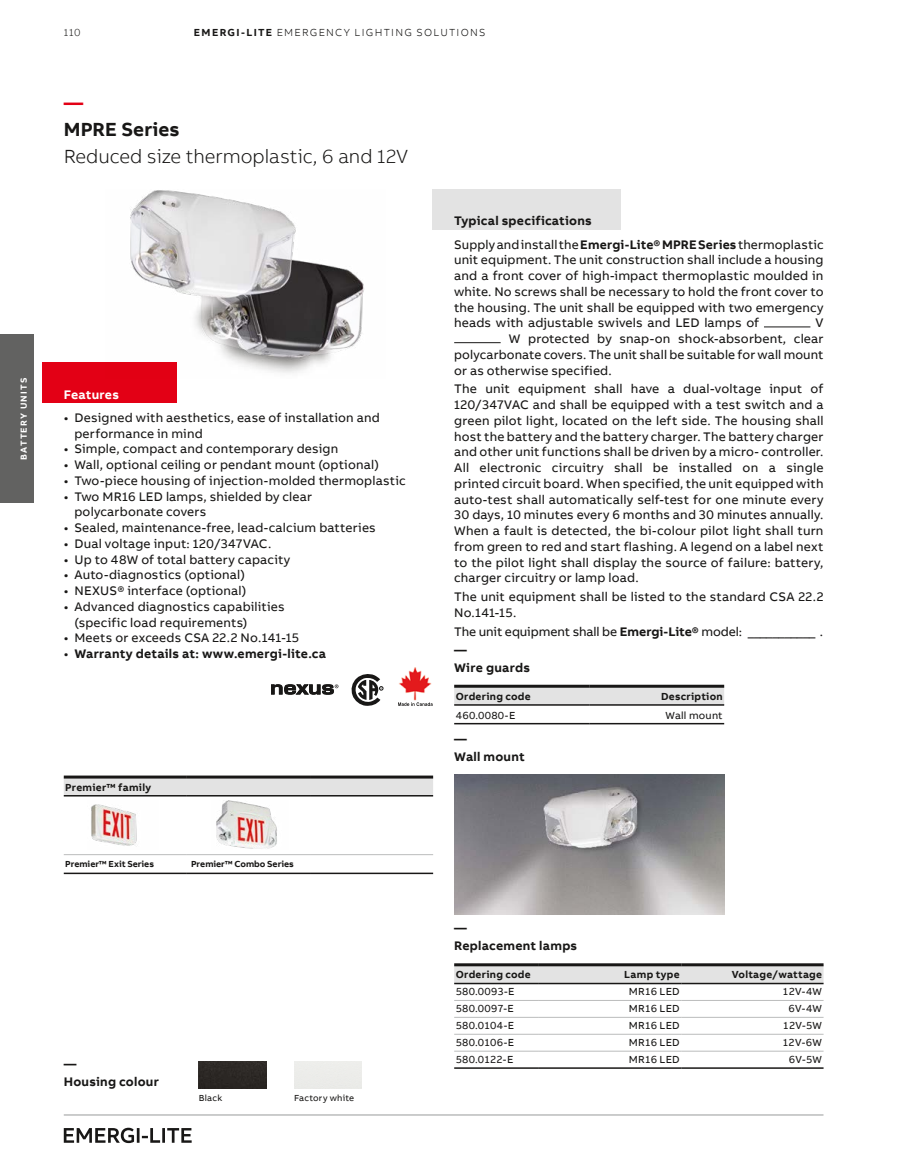
<style>
.page{position:relative;width:918px;height:1175px;background:#fff}
.page>*{position:absolute;margin:0;border:0;box-sizing:border-box;transform-origin:0 0}
.t1{font:300 19.5px "AB Bvoice";letter-spacing:-.005em;color:#181716}
.t2{font:700 19.5px "AB Bvoice";letter-spacing:.005em;color:#181716}
.t3{font:700 19.5px "AB Bvoice";color:#e30015}
.t4{font:12.75px/15.8px "AB Bvoice";letter-spacing:.015em;color:#181716}
.t5{font:700 12.75px/18px "AB Bvoice";letter-spacing:.02em;color:#181716}
.t6{font:12.75px "AB Bvoice";letter-spacing:-.005em;color:#181716}
.t7{font:700 12.75px "AB Bvoice";letter-spacing:.015em;color:#fff}
.t8{font:10.5px "AB Bvoice";letter-spacing:.02em;color:#181716}
.t9{font:700 10.5px "AB Bvoice";letter-spacing:.025em;color:#181716}
.t10{font:300 10.5px "AB Bvoice";letter-spacing:.12em;color:#181716}
.t11{font:700 9px "AB Bvoice";color:#181716}
.t12{font:9px "AB Bvoice";letter-spacing:.025em;color:#181716}
.t13{font:700 9px "AB Bvoice";letter-spacing:.13em;color:#fff}
.s1{font-weight:700}
.s2{font-weight:400}
</style>
<div class="page">
<hr style="left:64px;top:1114px;width:760px;height:1px;background:#bbbcbc">
<div style="left:432px;top:189px;width:189px;height:41px;background:#e3e3e3"></div>
<div style="left:42px;top:362px;width:135px;height:41px;background:#e30015"></div>
<hr style="left:764px;top:326px;width:46px;height:1px;background:#181716">
<hr style="left:454px;top:342px;width:47px;height:1px;background:#181716">
<img style="left:399px;top:667px;width:33px;height:34px">
<svg style="left:398px;top:702px;width:35px;height:4px"></svg>
<svg style="left:271px;top:684px;width:67px;height:10px"></svg>
<svg style="left:351px;top:674px;width:32px;height:32px"></svg>
<div style="left:64px;top:778px;width:369px;height:17px;background:#e3e3e3"></div>
<hr style="left:64px;top:775px;width:123px;height:3px;background:#181716">
<hr style="left:187px;top:775px;width:123px;height:3px;background:#181716">
<hr style="left:310px;top:775px;width:123px;height:3px;background:#181716">
<hr style="left:64px;top:795px;width:123px;height:1px;background:#181716">
<hr style="left:187px;top:795px;width:123px;height:1px;background:#181716">
<hr style="left:310px;top:795px;width:123px;height:1px;background:#181716">
<hr style="left:64px;top:872px;width:123px;height:2px;background:#181716">
<hr style="left:187px;top:872px;width:123px;height:2px;background:#181716">
<hr style="left:310px;top:872px;width:123px;height:2px;background:#181716">
<hr style="left:64px;top:854px;width:123px;height:1px;background:#bbbcbc">
<hr style="left:187px;top:854px;width:123px;height:1px;background:#bbbcbc">
<hr style="left:310px;top:854px;width:123px;height:1px;background:#bbbcbc">
<img style="left:91px;top:804px;width:46px;height:42px">
<img style="left:216px;top:800px;width:61px;height:49px">
<div style="left:199px;top:1061px;width:67px;height:27px;background:#2c2825"></div>
<div style="left:454px;top:687px;width:270px;height:17px;background:#e3e3e3"></div>
<hr style="left:454px;top:684px;width:135px;height:3px;background:#181716">
<hr style="left:589px;top:684px;width:135px;height:3px;background:#181716">
<hr style="left:454px;top:723px;width:135px;height:1px;background:#181716">
<hr style="left:589px;top:723px;width:135px;height:1px;background:#181716">
<hr style="left:454px;top:704px;width:135px;height:1px;background:#181716">
<hr style="left:589px;top:704px;width:135px;height:1px;background:#181716">
<img style="left:454px;top:774px;width:270px;height:140px">
<div style="left:454px;top:966px;width:370px;height:16px;background:#e3e3e3"></div>
<hr style="left:454px;top:963px;width:85px;height:3px;background:#181716">
<hr style="left:539px;top:963px;width:142px;height:3px;background:#181716">
<hr style="left:681px;top:963px;width:143px;height:3px;background:#181716">
<hr style="left:454px;top:1067px;width:85px;height:1px;background:#181716">
<hr style="left:539px;top:1067px;width:142px;height:1px;background:#181716">
<hr style="left:681px;top:1067px;width:143px;height:1px;background:#181716">
<hr style="left:454px;top:1000px;width:85px;height:1px;background:#bbbcbc">
<hr style="left:539px;top:1000px;width:142px;height:1px;background:#bbbcbc">
<hr style="left:681px;top:1000px;width:143px;height:1px;background:#bbbcbc">
<hr style="left:454px;top:1017px;width:85px;height:1px;background:#bbbcbc">
<hr style="left:539px;top:1017px;width:142px;height:1px;background:#bbbcbc">
<hr style="left:681px;top:1017px;width:143px;height:1px;background:#bbbcbc">
<hr style="left:454px;top:1033px;width:85px;height:1px;background:#bbbcbc">
<hr style="left:539px;top:1033px;width:142px;height:1px;background:#bbbcbc">
<hr style="left:681px;top:1033px;width:143px;height:1px;background:#bbbcbc">
<hr style="left:454px;top:1050px;width:85px;height:1px;background:#bbbcbc">
<hr style="left:539px;top:1050px;width:142px;height:1px;background:#bbbcbc">
<hr style="left:681px;top:1050px;width:143px;height:1px;background:#bbbcbc">
<hr style="left:454px;top:982px;width:85px;height:2px;background:#181716">
<hr style="left:539px;top:982px;width:142px;height:2px;background:#181716">
<hr style="left:681px;top:982px;width:143px;height:2px;background:#181716">
<svg style="left:64px;top:1127px;width:128px;height:16px"></svg>
<img style="left:130px;top:190px;width:234px;height:183px">
<div style="left:0;top:335px;width:34px;height:168px;background:#626261"></div>
<p class="t13" style="left:18px;top:459px;width:83px;rotate:-90deg">BATTERY UNITS</p>
<p class="t10" style="left:64px;top:26px;width:18px">110</p>
<p class="t10" style="left:194px;top:26px;width:293px"><span class="s1">EMERGI-LITE</span> EMERGENCY LIGHTING SOLUTIONS</p>
<h1 class="t3" style="left:64px;top:90px;width:21px">—</h1>
<h1 class="t2" style="left:64px;top:117px;width:118px">MPRE Series</h1>
<h1 class="t1" style="left:64px;top:145px;width:346px">Reduced size thermoplastic, 6 and 12V</h1>
<p class="t7" style="left:64px;top:386px;width:57px">Features</p>
<p class="t4" style="left:74px;top:410px;width:307px;text-indent:-11px">• Designed with aesthetics, ease of installation and performance in mind</p>
<p class="t4" style="left:64px;top:441px;width:276px">• Simple, compact and contemporary design</p>
<p class="t4" style="left:64px;top:457px;width:317px">• Wall, optional ceiling or pendant mount (optional)</p>
<p class="t4" style="left:64px;top:473px;width:344px">• Two-piece housing of injection-molded thermoplastic</p>
<p class="t4" style="left:74px;top:488px;width:239px;text-indent:-11px">• Two MR16 LED lamps, shielded by clear polycarbonate covers</p>
<p class="t4" style="left:64px;top:520px;width:314px">• Sealed, maintenance-free, lead-calcium batteries</p>
<p class="t4" style="left:64px;top:536px;width:209px">• Dual voltage input: 120/347VAC.</p>
<p class="t4" style="left:64px;top:551px;width:228px">• Up to 48W of total battery capacity</p>
<p class="t4" style="left:64px;top:567px;width:183px">• Auto-diagnostics (optional)</p>
<p class="t4" style="left:64px;top:583px;width:184px">• NEXUS® interface (optional)</p>
<p class="t4" style="left:74px;top:598px;width:212px;text-indent:-11px">• Advanced diagnostics capabilities (specific load requirements)</p>
<p class="t4" style="left:64px;top:630px;width:237px">• Meets or exceeds CSA 22.2 No.141-15</p>
<p class="t5" style="left:64px;top:645px;width:264px"><span class="s2">•</span> Warranty details at: www.emergi-lite.ca</p>
<p class="t9" style="left:65px;top:780px;width:87px">Premier™ family</p>
<p class="t11" style="left:65px;top:858px;width:90px">Premier™ Exit Series</p>
<p class="t11" style="left:191px;top:858px;width:104px">Premier™ Combo Series</p>
<p class="t5" style="left:64px;top:1054px;width:97px">—<br>Housing colour</p>
<p class="t12" style="left:199px;top:1092px;width:25px">Black</p>
<p class="t12" style="left:294px;top:1092px;width:62px">Factory white</p>
<p class="t5" style="left:454px;top:209px;width:371px;line-height:23.2px">Typical specifications<br><span class="s2">Supply and install the</span> Emergi-Lite® MPRE Series <span class="s2">thermoplastic</span></p>
<p class="t4" style="left:454px;top:252px;width:371px;text-align:justify">unit equipment. The unit construction shall include a housing and a front cover of high-impact thermoplastic moulded in white. No screws shall be necessary to hold the front cover to the housing. The unit shall be equipped with two emergency heads with adjustable swivels and LED lamps of</p>
<p class="t4" style="left:816px;top:315px;width:9px">V</p>
<p class="t4" style="left:509px;top:331px;width:316px">W protected by snap-on shock-absorbent, clear</p>
<p class="t4" style="left:454px;top:347px;width:371px">polycarbonate covers. The unit shall be suitable for wall mount</p>
<p class="t4" style="left:454px;top:362px;width:159px">or as otherwise specified.</p>
<p class="t4" style="left:454px;top:381px;width:371px;text-align:justify">The unit equipment shall have a dual-voltage input of 120/347VAC and shall be equipped with a test switch and a green pilot light, located on the left side. The housing shall host the battery and the battery charger. The battery charger and other unit functions shall be driven by a micro- controller.<br>All electronic circuitry shall be installed on a single printed circuit board. When specified, the unit equipped with auto-test shall automatically self-test for one minute every 30 days, 10 minutes every 6 months and 30 minutes annually.<br>When a fault is detected, the bi-colour pilot light shall turn from green to red and start flashing. A legend on a label next to the pilot light shall display the source of failure: battery, charger circuitry or lamp load.</p>
<p class="t4" style="left:454px;top:589px;width:371px">The unit equipment shall be listed to the standard CSA 22.2<br>No.141-15.</p>
<p class="t6" style="left:454px;top:623px;width:370px">The unit equipment shall be <span class="s1">Emergi-Lite®</span> model: ___________ .</p>
<p class="t5" style="left:454px;top:640px;width:77px">—<br>Wire guards</p>
<p class="t9" style="left:456px;top:689px;width:77px">Ordering code</p>
<p class="t9" style="left:661px;top:689px;width:63px">Description</p>
<p class="t8" style="left:456px;top:708px;width:61px">460.0080-E</p>
<p class="t8" style="left:666px;top:708px;width:59px">Wall mount</p>
<p class="t5" style="left:454px;top:729px;width:72px">—<br>Wall mount</p>
<p class="t5" style="left:454px;top:919px;width:125px">—<br>Replacement lamps</p>
<p class="t9" style="left:456px;top:968px;width:77px">Ordering code</p>
<p class="t9" style="left:624px;top:968px;width:57px">Lamp type</p>
<p class="t9" style="left:732px;top:968px;width:92px">Voltage/wattage</p>
<p class="t8" style="left:456px;top:985px;width:60px">580.0093-E</p>
<p class="t8" style="left:629px;top:985px;width:52px">MR16 LED</p>
<p class="t8" style="left:783px;top:985px;width:41px">12V-4W</p>
<p class="t8" style="left:456px;top:1002px;width:60px">580.0097-E</p>
<p class="t8" style="left:629px;top:1002px;width:52px">MR16 LED</p>
<p class="t8" style="left:789px;top:1002px;width:35px">6V-4W</p>
<p class="t8" style="left:456px;top:1019px;width:60px">580.0104-E</p>
<p class="t8" style="left:629px;top:1019px;width:52px">MR16 LED</p>
<p class="t8" style="left:783px;top:1019px;width:41px">12V-5W</p>
<p class="t8" style="left:456px;top:1036px;width:60px">580.0106-E</p>
<p class="t8" style="left:629px;top:1036px;width:52px">MR16 LED</p>
<p class="t8" style="left:782px;top:1036px;width:41px">12V-6W</p>
<p class="t8" style="left:456px;top:1053px;width:59px">580.0122-E</p>
<p class="t8" style="left:629px;top:1053px;width:52px">MR16 LED</p>
<p class="t8" style="left:789px;top:1053px;width:35px">6V-5W</p>
</div>
